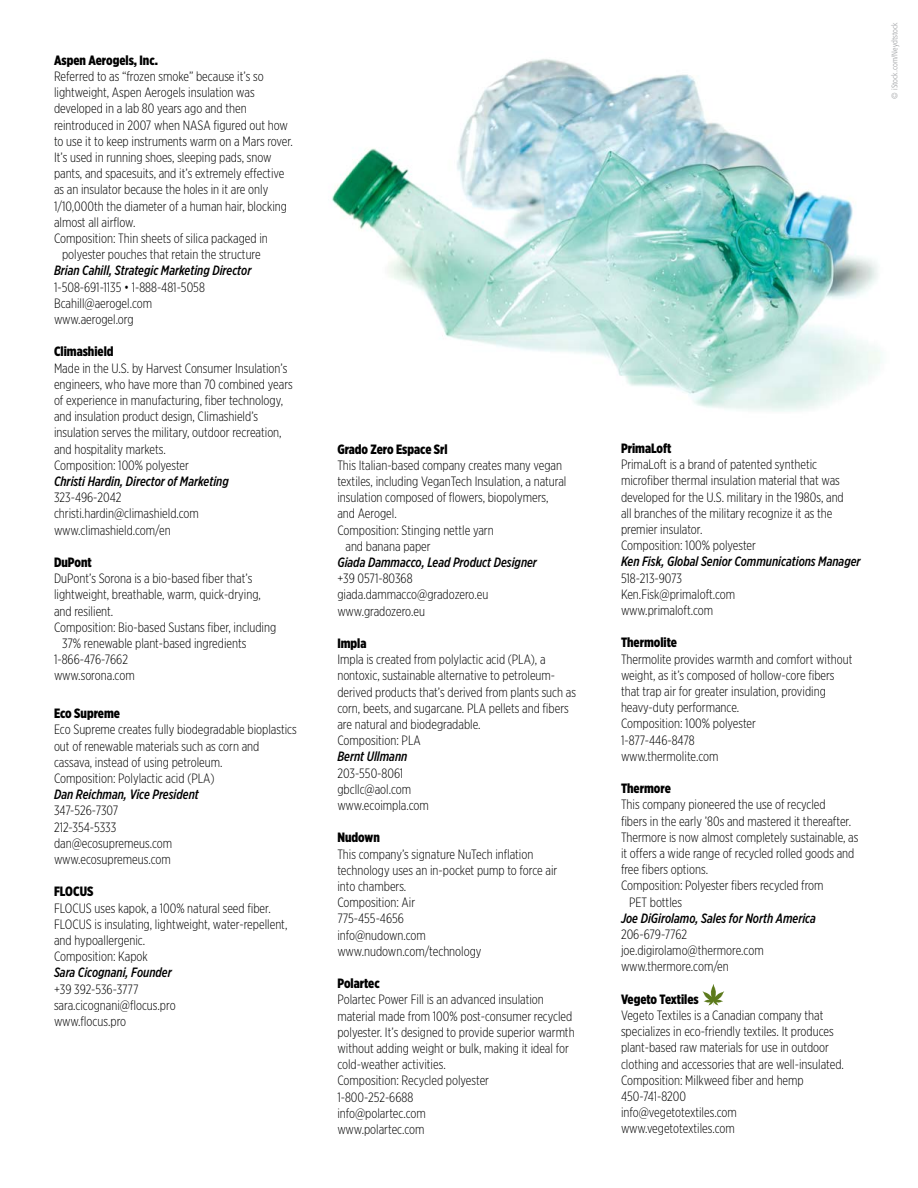
<style>
.page{position:relative;width:918px;height:1188px;background:#fff}
.page>*{position:absolute;margin:0;border:0;box-sizing:border-box;transform-origin:0 0}
.t1{font:300 13.5px/16.2px "Gotham X Narrow";color:#000}
.t2{font:italic 500 13.5px "Gotham X Narrow";color:#000}
.t3{font:900 13.5px "Gotham X Narrow";color:#000}
.t4{font:300 condensed 8.25px "Frutiger LT Std";color:#9d9fa2}
</style>
<div class="page">
<img style="left:332px;top:59px;width:550px;height:353px">
<svg style="left:703px;top:984px;width:21px;height:22px"></svg>
<p class="t3" style="left:54px;top:52px;width:105px">Aspen Aerogels, Inc.</p>
<p class="t1" style="left:54px;top:68px;width:211px">Referred to as “frozen smoke” because it’s so</p>
<p class="t1" style="left:54px;top:84px;width:202px">lightweight, Aspen Aerogels insulation was</p>
<p class="t1" style="left:54px;top:100px;width:194px">developed in a lab 80 years ago and then</p>
<p class="t1" style="left:54px;top:117px;width:236px">reintroduced in 2007 when NASA figured out how</p>
<p class="t1" style="left:54px;top:133px;width:241px">to use it to keep instruments warm on a Mars rover.</p>
<p class="t1" style="left:54px;top:149px;width:219px">It’s used in running shoes, sleeping pads, snow</p>
<p class="t1" style="left:54px;top:165px;width:232px">pants, and spacesuits, and it’s extremely effective</p>
<p class="t1" style="left:54px;top:181px;width:216px">as an insulator because the holes in it are only</p>
<p class="t1" style="left:54px;top:198px;width:235px">1/10,000th the diameter of a human hair, blocking</p>
<p class="t1" style="left:54px;top:214px;width:83px">almost all airflow.</p>
<p class="t1" style="left:54px;top:230px;width:215px">Composition: Thin sheets of silica packaged in</p>
<p class="t1" style="left:62px;top:246px;width:200px">polyester pouches that retain the structure</p>
<p class="t2" style="left:54px;top:262px;width:199px">Brian Cahill, Strategic Marketing Director</p>
<p class="t1" style="left:54px;top:279px;width:152px">1-508-691-1135 • 1-888-481-5058<br>Bcahill@aerogel.com www.aerogel.org</p>
<p class="t3" style="left:54px;top:343px;width:61px">Climashield</p>
<p class="t1" style="left:54px;top:360px;width:240px">Made in the U.S. by Harvest Consumer Insulation’s engineers, who have more than 70 combined years of experience in manufacturing, fiber technology, and insulation product design, Climashield’s insulation serves the military, outdoor recreation, and hospitality markets.<br>Composition: 100% polyester</p>
<p class="t2" style="left:54px;top:473px;width:176px">Christi Hardin, Director of Marketing</p>
<p class="t1" style="left:54px;top:489px;width:146px">323-496-2042 christi.hardin@climashield.com www.climashield.com/en</p>
<p class="t3" style="left:54px;top:554px;width:39px">DuPont</p>
<p class="t1" style="left:54px;top:570px;width:200px">DuPont’s Sorona is a bio-based fiber that’s</p>
<p class="t1" style="left:54px;top:586px;width:208px">lightweight, breathable, warm, quick-drying,</p>
<p class="t1" style="left:54px;top:603px;width:61px">and resilient.</p>
<p class="t1" style="left:54px;top:619px;width:224px">Composition: Bio-based Sustans fiber, including</p>
<p class="t1" style="left:62px;top:635px;width:186px">37% renewable plant-based ingredients</p>
<p class="t1" style="left:54px;top:651px;width:76px">1-866-476-7662</p>
<p class="t1" style="left:54px;top:667px;width:82px">www.sorona.com</p>
<p class="t3" style="left:54px;top:705px;width:68px">Eco Supreme</p>
<p class="t1" style="left:54px;top:721px;width:244px">Eco Supreme creates fully biodegradable bioplastics out of renewable materials such as corn and cassava, instead of using petroleum.<br>Composition: Polylactic acid (PLA)</p>
<p class="t2" style="left:54px;top:786px;width:146px">Dan Reichman, Vice President</p>
<p class="t1" style="left:54px;top:802px;width:120px">347-526-7307<br>212-354-5333 dan@ecosupremeus.com www.ecosupremeus.com</p>
<p class="t3" style="left:54px;top:883px;width:41px">FLOCUS</p>
<p class="t1" style="left:54px;top:900px;width:235px">FLOCUS uses kapok, a 100% natural seed fiber.<br>FLOCUS is insulating, lightweight, water-repellent, and hypoallergenic.<br>Composition: Kapok</p>
<p class="t2" style="left:54px;top:964px;width:119px">Sara Cicognani, Founder</p>
<p class="t1" style="left:54px;top:981px;width:123px">+39 392-536-3777 sara.cicognani@flocus.pro www.flocus.pro</p>
<p class="t3" style="left:337px;top:440px;width:112px">Grado Zero Espace Srl</p>
<p class="t1" style="left:337px;top:457px;width:226px">This Italian-based company creates many vegan</p>
<p class="t1" style="left:337px;top:473px;width:231px">textiles, including VeganTech Insulation, a natural</p>
<p class="t1" style="left:337px;top:489px;width:213px">insulation composed of flowers, biopolymers,</p>
<p class="t1" style="left:337px;top:505px;width:61px">and Aerogel.</p>
<p class="t1" style="left:337px;top:522px;width:158px">Composition: Stinging nettle yarn</p>
<p class="t1" style="left:345px;top:538px;width:87px">and banana paper</p>
<p class="t2" style="left:337px;top:554px;width:201px">Giada Dammacco, Lead Product Designer</p>
<p class="t1" style="left:337px;top:570px;width:152px">+39 0571-80368 giada.dammacco@gradozero.eu www.gradozero.eu</p>
<p class="t3" style="left:337px;top:635px;width:31px">Impla</p>
<p class="t1" style="left:337px;top:651px;width:240px">Impla is created from polylactic acid (PLA), a nontoxic, sustainable alternative to petroleum&shy;derived products that’s derived from plants such as corn, beets, and sugarcane. PLA pellets and fibers are natural and biodegradable.<br>Composition: PLA</p>
<p class="t2" style="left:337px;top:748px;width:72px">Bernt Ullmann</p>
<p class="t1" style="left:337px;top:765px;width:93px">203-550-8061 gbcllc@aol.com www.ecoimpla.com</p>
<p class="t3" style="left:337px;top:829px;width:44px">Nudown</p>
<p class="t1" style="left:337px;top:846px;width:222px">This company’s signature NuTech inflation technology uses an in-pocket pump to force air into chambers.<br>Composition: Air<br>775-455-4656<br>info@nudown.com www.nudown.com/technology</p>
<p class="t3" style="left:337px;top:975px;width:44px">Polartec</p>
<p class="t1" style="left:337px;top:991px;width:239px">Polartec Power Fill is an advanced insulation material made from 100% post-consumer recycled polyester. It’s designed to provide superior warmth without adding weight or bulk, making it ideal for cold-weather activities.<br>Composition: Recycled polyester<br>1-800-252-6688<br>info@polartec.com<br>www.polartec.com</p>
<p class="t4" style="left:890px;top:99px;width:78px;rotate:-90deg">© iStock.com/Neydtstock</p>
<p class="t3" style="left:621px;top:440px;width:52px">PrimaLoft</p>
<p class="t1" style="left:621px;top:456px;width:224px">PrimaLoft is a brand of patented synthetic microfiber thermal insulation material that was developed for the U.S. military in the 1980s, and all branches of the military recognize it as the premier insulator.<br>Composition: 100% polyester</p>
<p class="t2" style="left:621px;top:553px;width:241px">Ken Fisk, Global Senior Communications Manager</p>
<p class="t1" style="left:621px;top:569px;width:116px">518-213-9073<br>Ken.Fisk@primaloft.com www.primaloft.com</p>
<p class="t3" style="left:621px;top:634px;width:58px">Thermolite</p>
<p class="t1" style="left:621px;top:650px;width:233px">Thermolite provides warmth and comfort without weight, as it’s composed of hollow-core fibers that trap air for greater insulation, providing heavy-duty performance.<br>Composition: 100% polyester<br>1-877-446-8478<br>www.thermolite.com</p>
<p class="t3" style="left:621px;top:780px;width:51px">Thermore</p>
<p class="t1" style="left:621px;top:796px;width:206px">This company pioneered the use of recycled</p>
<p class="t1" style="left:621px;top:812px;width:232px">fibers in the early ’80s and mastered it thereafter.</p>
<p class="t1" style="left:621px;top:829px;width:239px">Thermore is now almost completely sustainable, as</p>
<p class="t1" style="left:621px;top:845px;width:235px">it offers a wide range of recycled rolled goods and</p>
<p class="t1" style="left:621px;top:861px;width:89px">free fibers options.</p>
<p class="t1" style="left:621px;top:877px;width:204px">Composition: Polyester fibers recycled from</p>
<p class="t1" style="left:629px;top:893px;width:55px">PET bottles</p>
<p class="t2" style="left:621px;top:910px;width:197px">Joe DiGirolamo, Sales for North America</p>
<p class="t1" style="left:621px;top:926px;width:144px">206-679-7762 joe.digirolamo@thermore.com www.thermore.com/en</p>
<p class="t3" style="left:621px;top:991px;width:79px">Vegeto Textiles</p>
<p class="t1" style="left:621px;top:1007px;width:224px">Vegeto Textiles is a Canadian company that specializes in eco-friendly textiles. It produces plant-based raw materials for use in outdoor clothing and accessories that are well-insulated.<br>Composition: Milkweed fiber and hemp 450-741-8200<br>info@vegetotextiles.com www.vegetotextiles.com</p>
</div>
